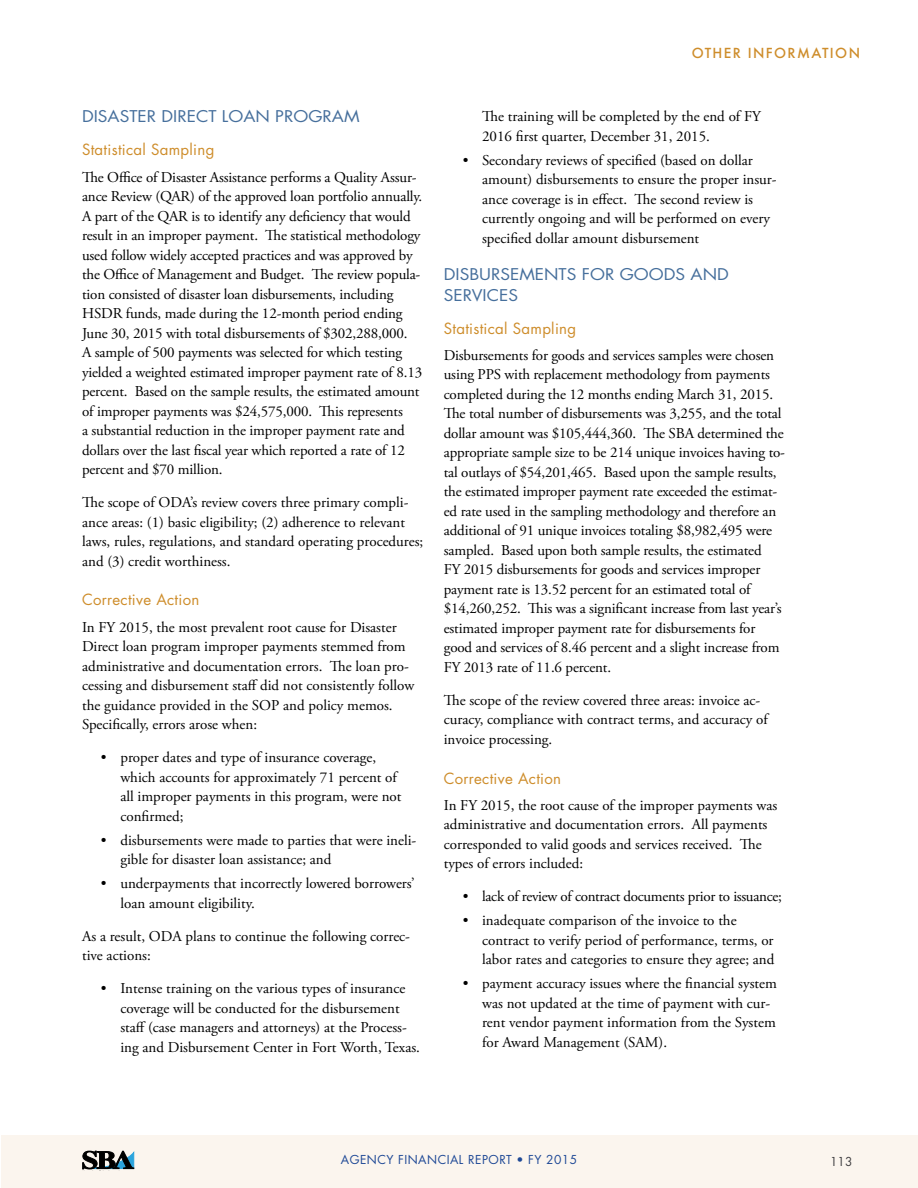
<style>
.page{position:relative;width:918px;height:1188px;background:#fff}
.page>*{position:absolute;margin:0;border:0;box-sizing:border-box;transform-origin:0 0}
.Subhead_3{font:15.75px/21px "Futura";color:#466f9c;scale:1.1 1}
.Text{font:15px/19.5px "Adobe Garamond Pro";letter-spacing:-.005em;color:#000}
.Subhead_4{font:15px "Futura";letter-spacing:.02em;color:#ce8d2b}
.t1{font:500 13.5px "Futura";letter-spacing:.1em;color:#ce8d2b}
.t2{font:12px "Futura";letter-spacing:.04em;color:#1f4996}
.t3{font:12px "Futura";color:#414042}
</style>
<div class="page">
<div style="left:1px;top:1136px;width:917px;height:52px;background:#fbf5ee"></div>
<svg style="left:83px;top:1151px;width:51px;height:18px"></svg>
<p class="Subhead_3" style="left:82px;top:106px;width:254px">DISASTER DIRECT LOAN PROGRAM</p>
<p class="Subhead_4" style="left:82px;top:140px;width:134px">Statistical Sampling</p>
<p class="Text" style="left:82px;top:168px;width:342px">The Office of Disaster Assistance performs a Quality Assur&shy;ance Review (QAR) of the approved loan portfolio annually.<br>A part of the QAR is to identify any deficiency that would result in an improper payment. The statistical methodology used follow widely accepted practices and was approved by the Office of Management and Budget. The review popula&shy;tion consisted of disaster loan disbursements, including HSDR funds, made during the 12-month period ending June 30, 2015 with total disbursements of $302,288,000.<br>A sample of 500 payments was selected for which testing yielded a weighted estimated improper payment rate of 8.13 percent. Based on the sample results, the estimated amount of improper payments was $24,575,000. This represents<br>a substantial reduction in the improper payment rate and dollars over the last fiscal year which reported a rate of 12 percent and $70 million.</p>
<p class="Text" style="left:82px;top:493px;width:343px">The scope of ODA’s review covers three primary compli&shy;ance areas: (1) basic eligibility; (2) adherence to relevant laws, rules, regulations, and standard operating procedures; and (3) credit worthiness.</p>
<p class="Subhead_4" style="left:82px;top:590px;width:119px">Corrective Action</p>
<p class="Text" style="left:82px;top:618px;width:334px">In FY 2015, the most prevalent root cause for Disaster Direct loan program improper payments stemmed from administrative and documentation errors. The loan pro&shy;cessing and disbursement staff did not consistently follow the guidance provided in the SOP and policy memos.<br>Specifically, errors arose when:</p>
<p class="Text" style="left:120px;top:748px;width:283px;text-indent:-19px">• proper dates and type of insurance coverage, which accounts for approximately 71 percent of all improper payments in this program, were not confirmed;</p>
<p class="Text" style="left:120px;top:831px;width:298px;text-indent:-19px">• disbursements were made to parties that were ineli&shy;gible for disaster loan assistance; and</p>
<p class="Text" style="left:120px;top:874px;width:296px;text-indent:-19px">• underpayments that incorrectly lowered borrowers’ loan amount eligibility.</p>
<p class="Text" style="left:82px;top:927px;width:330px">As a result, ODA plans to continue the following correc&shy;tive actions:</p>
<p class="Text" style="left:120px;top:979px;width:301px;text-indent:-19px">• Intense training on the various types of insurance coverage will be conducted for the disbursement staff (case managers and attorneys) at the Process&shy;ing and Disbursement Center in Fort Worth, Texas.</p>
<p class="t1" style="left:692px;top:43px;width:170px">OTHER INFORMATION</p>
<p class="Text" style="left:482px;top:107px;width:280px">The training will be completed by the end of FY<br>2016 first quarter, December 31, 2015.</p>
<p class="Text" style="left:482px;top:151px;width:296px;text-indent:-19px">• Secondary reviews of specified (based on dollar amount) disbursements to ensure the proper insur&shy;ance coverage is in effect. The second review is currently ongoing and will be performed on every specified dollar amount disbursement</p>
<p class="Subhead_3" style="left:444px;top:263px;width:261px">DISBURSEMENTS FOR GOODS AND<br>SERVICES</p>
<p class="Subhead_4" style="left:444px;top:318px;width:134px">Statistical Sampling</p>
<p class="Text" style="left:444px;top:346px;width:343px">Disbursements for goods and services samples were chosen using PPS with replacement methodology from payments completed during the 12 months ending March 31, 2015.<br>The total number of disbursements was 3,255, and the total dollar amount was $105,444,360. The SBA determined the appropriate sample size to be 214 unique invoices having to&shy;tal outlays of $54,201,465. Based upon the sample results, the estimated improper payment rate exceeded the estimat&shy;ed rate used in the sampling methodology and therefore an additional of 91 unique invoices totaling $8,982,495 were sampled. Based upon both sample results, the estimated<br>FY 2015 disbursements for goods and services improper payment rate is 13.52 percent for an estimated total of $14,260,252. This was a significant increase from last year’s estimated improper payment rate for disbursements for good and services of 8.46 percent and a slight increase from FY 2013 rate of 11.6 percent.</p>
<p class="Text" style="left:444px;top:691px;width:326px">The scope of the review covered three areas: invoice ac&shy;curacy, compliance with contract terms, and accuracy of invoice processing.</p>
<p class="Subhead_4" style="left:444px;top:768px;width:119px">Corrective Action</p>
<p class="Text" style="left:444px;top:796px;width:335px">In FY 2015, the root cause of the improper payments was administrative and documentation errors. All payments corresponded to valid goods and services received. The types of errors included:</p>
<p class="Text" style="left:463px;top:887px;width:321px">• lack of review of contract documents prior to issuance;</p>
<p class="Text" style="left:482px;top:911px;width:294px;text-indent:-19px">• inadequate comparison of the invoice to the contract to verify period of performance, terms, or labor rates and categories to ensure they agree; and</p>
<p class="Text" style="left:482px;top:975px;width:296px;text-indent:-19px">• payment accuracy issues where the financial system was not updated at the time of payment with cur&shy;rent vendor payment information from the System for Award Management (SAM).</p>
<p class="t2" style="left:341px;top:1152px;width:238px">AGENCY FINANCIAL REPORT • FY 2015</p>
<p class="t3" style="left:830px;top:1154px;width:24px">113</p>
</div>
